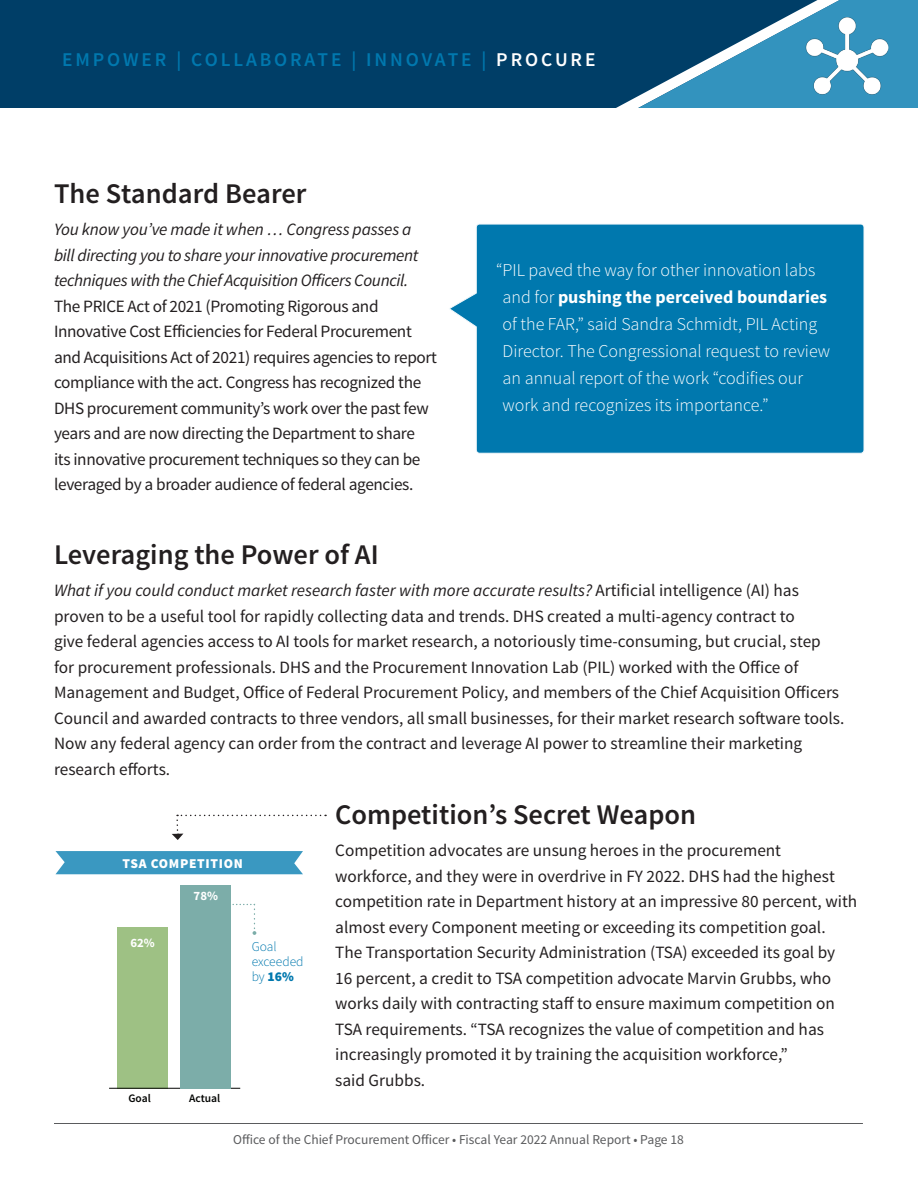
<style>
.page{position:relative;width:918px;height:1188px;background:#fff}
.page>*{position:absolute;margin:0;border:0;box-sizing:border-box;transform-origin:0 0}
.t1{font:600 28.5px "Source Sans Pro";color:#231f20}
.t2{font:600 19.5px "Source Sans Pro";letter-spacing:.15em;color:#0078ae}
.t3{font:300 18px/27px "Source Sans Pro";color:#fff}
.t4{font:17.25px/25.5px "Source Sans Pro";color:#231f20}
.t5{font:17.25px/25.5px "Source Sans Pro";letter-spacing:-.02em;color:#231f20}
.t6{font:italic 17.25px/25.5px "Source Sans Pro";letter-spacing:-.02em;color:#231f20}
.t7{font:13.5px "Source Sans Pro";color:#5a5b5d}
.t8{font:13.5px/15px "Source Sans Variable";color:#0078ae}
.t9{font:900 13.5px "Source Sans Pro";letter-spacing:.05em;color:#fff}
.t10{font:700 12.75px "Source Sans Pro";color:#fff}
.t11{font:600 11.4px "Source Sans Pro";color:#040503}
.s1{color:#fff}
.s2{font-weight:700}
.s3{font-style:italic}
</style>
<div class="page">
<div style="left:0;top:0;width:918px;height:108px;background:#003e67"></div>
<svg style="left:638px;top:0;width:280px;height:108px"></svg>
<hr style="left:54px;top:1123px;width:809px;height:1px;background:#5a5b5d">
<img style="left:783px;top:1px;width:129px;height:107px">
<svg style="left:449px;top:224px;width:415px;height:230px;background:#1181b3"></svg>
<div style="left:117px;top:927px;width:51px;height:161px;background:#9ec184"></div>
<hr style="left:109px;top:1088px;width:131px;height:1px;background:#040503">
<svg style="left:233px;top:903px;width:23px;height:32px"></svg>
<div style="left:180px;top:885px;width:51px;height:203px;background:#7cada9"></div>
<svg style="left:172px;top:815px;width:154px;height:25px"></svg>
<svg style="left:56px;top:851px;width:247px;height:23px;background:#419bc3"></svg>
<p class="t2" style="left:62px;top:47px;width:535px">EMPOWER | COLLABORATE | INNOVATE | <span class="s1">PROCURE</span></p>
<h1 class="t1" style="left:54px;top:175px;width:254px">The Standard Bearer</h1>
<p class="t6" style="left:54px;top:217px;width:366px">You know you’ve made it when … Congress passes a bill directing you to share your innovative procurement techniques with the Chief Acquisition Officers Council.</p>
<p class="t5" style="left:54px;top:293px;width:385px">The PRICE Act of 2021 (Promoting Rigorous and Innovative Cost Efficiencies for Federal Procurement and Acquisitions Act of 2021) requires agencies to report compliance with the act. Congress has recognized the DHS procurement community’s work over the past few years and are now directing the Department to share<br>its innovative procurement techniques so they can be leveraged by a broader audience of federal agencies.</p>
<p class="t3" style="left:503px;top:256px;width:329px;text-indent:-6px">“PIL paved the way for other innovation labs and for <span class="s2">pushing the perceived boundaries </span>of the FAR,” said Sandra Schmidt, PIL Acting Director. The Congressional request to review an annual report of the work “codifies our work and recognizes its importance.”</p>
<h1 class="t1" style="left:54px;top:537px;width:326px">Leveraging the Power of AI</h1>
<p class="t4" style="left:54px;top:578px;width:792px"><span class="s3">What if you could conduct market research faster with more accurate results?</span> Artificial intelligence (AI) has proven to be a useful tool for rapidly collecting data and trends. DHS created a multi-agency contract to<br>give federal agencies access to AI tools for market research, a notoriously time-consuming, but crucial, step for procurement professionals. DHS and the Procurement Innovation Lab (PIL) worked with the Office of Management and Budget, Office of Federal Procurement Policy, and members of the Chief Acquisition Officers Council and awarded contracts to three vendors, all small businesses, for their market research software tools.<br>Now any federal agency can order from the contract and leverage AI power to streamline their marketing research efforts.</p>
<p class="t9" style="left:123px;top:854px;width:122px">TSA COMPETITION</p>
<p class="t10" style="left:194px;top:888px;width:26px">78%</p>
<p class="t10" style="left:131px;top:934px;width:26px">62%</p>
<p class="t8" style="left:252px;top:940px;width:53px">Goal exceeded by 16%</p>
<p class="t11" style="left:129px;top:1091px;width:24px">Goal</p>
<p class="t11" style="left:189px;top:1091px;width:33px">Actual</p>
<h1 class="t1" style="left:335px;top:796px;width:362px">Competition’s Secret Weapon</h1>
<p class="t4" style="left:335px;top:838px;width:524px">Competition advocates are unsung heroes in the procurement workforce, and they were in overdrive in FY 2022. DHS had the highest competition rate in Department history at an impressive 80 percent, with almost every Component meeting or exceeding its competition goal.<br>The Transportation Security Administration (TSA) exceeded its goal by<br>16 percent, a credit to TSA competition advocate Marvin Grubbs, who</p>
<p class="t4" style="left:335px;top:1016px;width:490px">TSA requirements. “TSA recognizes the value of competition and has increasingly promoted it by training the acquisition workforce,”<br>said Grubbs.</p>
<p class="t4" style="left:335px;top:991px;width:501px">works daily with contracting staff to ensure maximum competition on</p>
<p class="t7" style="left:233px;top:1131px;width:452px">Office of the Chief Procurement Officer • Fiscal Year 2022 Annual Report • Page 18</p>
</div>
